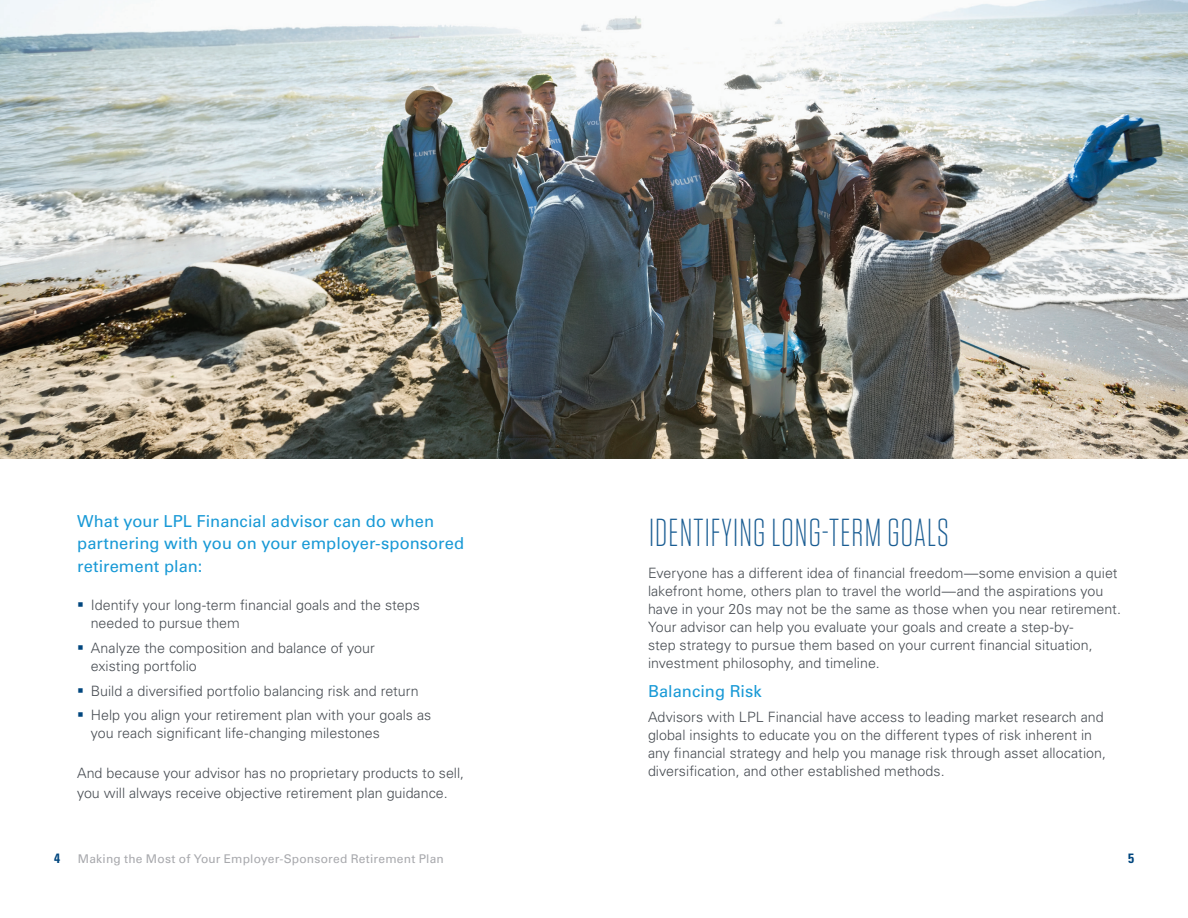
<style>
.page{position:relative;width:1188px;height:918px;background:#fff}
.page>*{position:absolute;margin:0;border:0;box-sizing:border-box;transform-origin:0 0}
.t1{font:300 39px "Tungsten Narrow";letter-spacing:.03em;color:#1a5d93}
.t2{font:16.5px/22.5px "Univers LT Std";color:#1899d6}
.t3{font:300 14.25px/18px "Univers LT Std";color:#494e54}
.t4{font:700 condensed 13.5px "Univers LT Std";color:#00467e}
.t5{font:12px "Univers LT Std";letter-spacing:.015em;color:#a8a9ad}
</style>
<div class="page">
<img style="left:0;top:0;width:1188px;height:459px">
<p class="t2" style="left:77px;top:510px;width:389px">What your LPL Financial advisor can do when partnering with you on your employer-sponsored retirement plan:</p>
<p class="t3" style="left:91px;top:596px;width:331px">Identify your long-term financial goals and the steps needed to pursue them</p>
<p class="t3" style="left:91px;top:639px;width:286px">Analyze the composition and balance of your existing portfolio</p>
<p class="t3" style="left:91px;top:678px;width:342px;line-height:24.8px">Build a diversified portfolio balancing risk and return<br>Help you align your retirement plan with your goals as</p>
<p class="t3" style="left:91px;top:724px;width:291px">you reach significant life-changing milestones</p>
<p class="t3" style="left:77px;top:763px;width:389px;line-height:19.5px">And because your advisor has no proprietary products to sell, you will always receive objective retirement plan guidance.</p>
<h1 class="t1" style="left:649px;top:514px;width:301px">IDENTIFYING LONG-TERM GOALS</h1>
<p class="t3" style="left:648px;top:564px;width:474px">Everyone has a different idea of financial freedom—some envision a quiet lakefront home, others plan to travel the world—and the aspirations you have in your 20s may not be the same as those when you near retirement.<br>Your advisor can help you evaluate your goals and create a step-by-<br>step strategy to pursue them based on your current financial situation, investment philosophy, and timeline.</p>
<p class="t2" style="left:648px;top:680px;width:115px">Balancing Risk</p>
<p class="t3" style="left:648px;top:708px;width:460px">Advisors with LPL Financial have access to leading market research and global insights to educate you on the different types of risk inherent in any financial strategy and help you manage risk through asset allocation, diversification, and other established methods.</p>
<p class="t4" style="left:54px;top:850px;width:7px">4</p>
<p class="t5" style="left:78px;top:852px;width:367px">Making the Most of Your Employer-Sponsored Retirement Plan</p>
<p class="t4" style="left:1128px;top:850px;width:7px">5</p>
</div>
